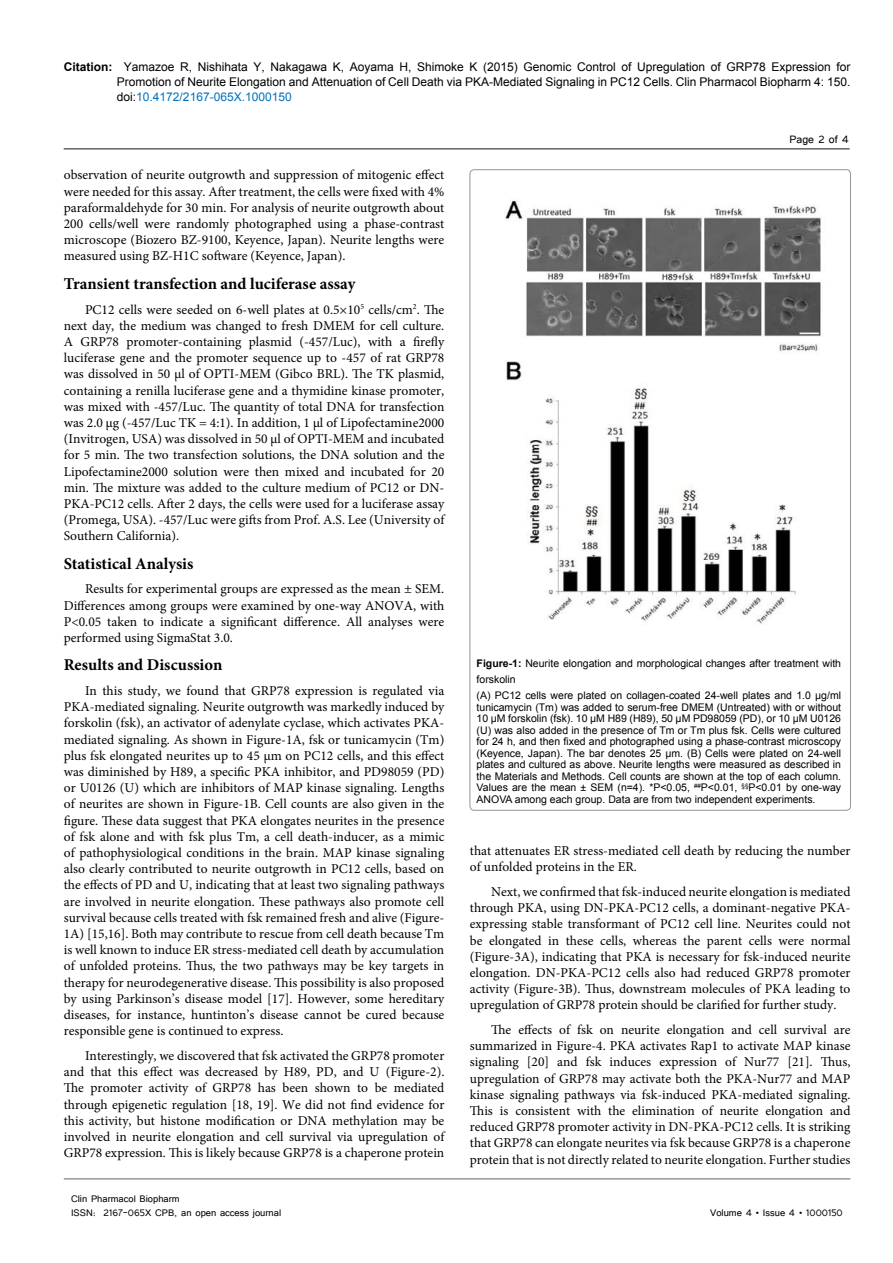
<style>
.page{position:relative;width:893px;height:1263px;background:#fff}
.page>*{position:absolute;margin:0;border:0;box-sizing:border-box;transform-origin:0 0}
.p1{font:700 16.5px "Minion Pro";color:#000}
.t1{font:13.5px/16.2px "Minion Pro";color:#000;text-align:justify}
.t2{font:13.5px "Tunga";color:#000}
.t3{font:12px/15px "Arial";color:#000;text-align:justify}
.t4{font:12px/14.4px "Tunga";color:#000}
.t5{font:10.5px/11.6px "Arial";color:#000}
.s1{font-weight:700}
.s2{color:#0072bc}
</style>
<div class="page">
<hr style="left:64px;top:148px;width:786px;height:2px;background:#636466">
<hr style="left:64px;top:1179px;width:786px;height:1px;background:#636466">
<img style="left:505px;top:200px;width:316px;height:424px">
<p class="t3" style="left:117px;top:59px;width:735px;text-indent:-53px"><span class="s1">Citation:</span> Yamazoe R, Nishihata Y, Nakagawa K, Aoyama H, Shimoke K (2015) Genomic Control of Upregulation of GRP78 Expression for Promotion of Neurite Elongation and Attenuation of Cell Death via PKA-Mediated Signaling in PC12 Cells. Clin Pharmacol Biopharm 4: 150. doi:<span class="s2">10.4172/2167-065X.1000150</span></p>
<p class="t2" style="left:790px;top:131px;width:61px">Page 2 of 4</p>
<p class="t1" style="left:64px;top:167px;width:382px">observation of neurite outgrowth and suppression of mitogenic effect were needed for this assay. After treatment, the cells were fixed with 4% paraformaldehyde for 30 min. For analysis of neurite outgrowth about 200 cells/well were randomly photographed using a phase-contrast microscope (Biozero BZ-9100, Keyence, Japan). Neurite lengths were measured using BZ-H1C software (Keyence, Japan).</p>
<p class="p1" style="left:64px;top:272px;width:293px">Transient transfection and luciferase assay</p>
<p class="t1" style="left:64px;top:301px;width:382px;text-indent:21px">PC12 cells were seeded on 6-well plates at 0.5×10<sup>5</sup> cells/cm<sup>2</sup>. The next day, the medium was changed to fresh DMEM for cell culture.<br>A GRP78 promoter-containing plasmid (-457/Luc), with a firefly luciferase gene and the promoter sequence up to -457 of rat GRP78 was dissolved in 50 µl of OPTI-MEM (Gibco BRL). The TK plasmid, containing a renilla luciferase gene and a thymidine kinase promoter, was mixed with -457/Luc. The quantity of total DNA for transfection was 2.0 µg (-457/Luc TK = 4:1). In addition, 1 µl of Lipofectamine2000 (Invitrogen, USA) was dissolved in 50 µl of OPTI-MEM and incubated for 5 min. The two transfection solutions, the DNA solution and the Lipofectamine2000 solution were then mixed and incubated for 20 min. The mixture was added to the culture medium of PC12 or DN-PKA-PC12 cells. After 2 days, the cells were used for a luciferase assay (Promega, USA). -457/Luc were gifts from Prof. A.S. Lee (University of Southern California).</p>
<p class="p1" style="left:64px;top:552px;width:131px">Statistical Analysis</p>
<p class="t1" style="left:64px;top:581px;width:382px;text-indent:21px">Results for experimental groups are expressed as the mean ± SEM.<br>Differences among groups were examined by one-way ANOVA, with P&lt;0.05 taken to indicate a significant difference. All analyses were performed using SigmaStat 3.0.</p>
<p class="p1" style="left:64px;top:653px;width:160px">Results and Discussion</p>
<p class="t1" style="left:64px;top:683px;width:382px;text-indent:21px">In this study, we found that GRP78 expression is regulated via PKA-mediated signaling. Neurite outgrowth was markedly induced by forskolin (fsk), an activator of adenylate cyclase, which activates PKA&shy;mediated signaling. As shown in Figure-1A, fsk or tunicamycin (Tm) plus fsk elongated neurites up to 45 μm on PC12 cells, and this effect was diminished by H89, a specific PKA inhibitor, and PD98059 (PD) or U0126 (U) which are inhibitors of MAP kinase signaling. Lengths of neurites are shown in Figure-1B. Cell counts are also given in the figure. These data suggest that PKA elongates neurites in the presence of fsk alone and with fsk plus Tm, a cell death-inducer, as a mimic of pathophysiological conditions in the brain. MAP kinase signaling also clearly contributed to neurite outgrowth in PC12 cells, based on the effects of PD and U, indicating that at least two signaling pathways are involved in neurite elongation. These pathways also promote cell survival because cells treated with fsk remained fresh and alive (Figure-1A) [15,16]. Both may contribute to rescue from cell death because Tm is well known to induce ER stress-mediated cell death by accumulation of unfolded proteins. Thus, the two pathways may be key targets in therapy for neurodegenerative disease. This possibility is also proposed by using Parkinson’s disease model [17]. However, some hereditary diseases, for instance, huntinton’s disease cannot be cured because responsible gene is continued to express.</p>
<p class="t1" style="left:64px;top:1047px;width:382px;text-indent:21px">Interestingly, we discovered that fsk activated the GRP78 promoter and that this effect was decreased by H89, PD, and U (Figure-2).<br>The promoter activity of GRP78 has been shown to be mediated through epigenetic regulation [18, 19]. We did not find evidence for this activity, but histone modification or DNA methylation may be involved in neurite elongation and cell survival via upregulation of GRP78 expression. This is likely because GRP78 is a chaperone protein</p>
<p class="t4" style="left:71px;top:1190px;width:212px">Clin Pharmacol Biopharm<br>ISSN: 2167-065X CPB, an open access journal</p>
<p class="t5" style="left:477px;top:656px;width:366px;line-height:15.8px"><span class="s1">Figure-1:</span> Neurite elongation and morphological changes after treatment with forskolin</p>
<p class="t5" style="left:477px;top:690px;width:366px;text-align:justify">(A) PC12 cells were plated on collagen-coated 24-well plates and 1.0 µg/ml tunicamycin (Tm) was added to serum-free DMEM (Untreated) with or without 10 µM forskolin (fsk). 10 µM H89 (H89), 50 µM PD98059 (PD), or 10 µM U0126 (U) was also added in the presence of Tm or Tm plus fsk. Cells were cultured for 24 h, and then fixed and photographed using a phase-contrast microscopy (Keyence, Japan). The bar denotes 25 µm. (B) Cells were plated on 24-well plates and cultured as above. Neurite lengths were measured as described in the Materials and Methods. Cell counts are shown at the top of each column.<br>Values are the mean ± SEM (n=4). *P&lt;0.05, <sup>##</sup>P&lt;0.01, <sup>§§</sup>P&lt;0.01 by one-way ANOVA among each group. Data are from two independent experiments.</p>
<p class="t1" style="left:470px;top:843px;width:382px">that attenuates ER stress-mediated cell death by reducing the number of unfolded proteins in the ER.</p>
<p class="t1" style="left:470px;top:883px;width:382px;text-indent:21px">Next, we confirmed that fsk-induced neurite elongation is mediated through PKA, using DN-PKA-PC12 cells, a dominant-negative PKA&shy;expressing stable transformant of PC12 cell line. Neurites could not be elongated in these cells, whereas the parent cells were normal (Figure-3A), indicating that PKA is necessary for fsk-induced neurite elongation. DN-PKA-PC12 cells also had reduced GRP78 promoter activity (Figure-3B). Thus, downstream molecules of PKA leading to upregulation of GRP78 protein should be clarified for further study.</p>
<p class="t1" style="left:470px;top:1022px;width:382px;text-indent:21px">The effects of fsk on neurite elongation and cell survival are summarized in Figure-4. PKA activates Rap1 to activate MAP kinase signaling [20] and fsk induces expression of Nur77 [21]. Thus, upregulation of GRP78 may activate both the PKA-Nur77 and MAP kinase signaling pathways via fsk-induced PKA-mediated signaling.<br>This is consistent with the elimination of neurite elongation and reduced GRP78 promoter activity in DN-PKA-PC12 cells. It is striking that GRP78 can elongate neurites via fsk because GRP78 is a chaperone protein that is not directly related to neurite elongation. Further studies</p>
<p class="t4" style="left:710px;top:1204px;width:134px">Volume 4 • Issue 4 • 1000150</p>
</div>
